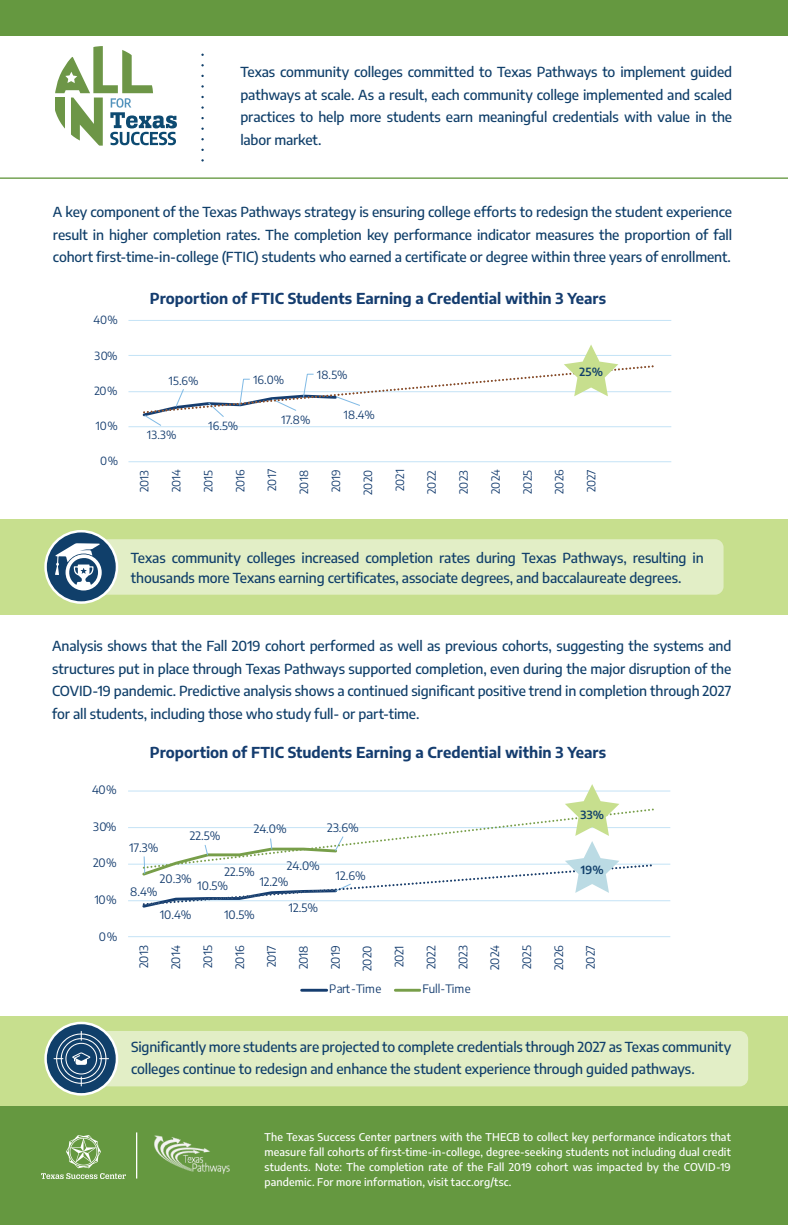
<style>
.page{position:relative;width:788px;height:1225px;background:#fff}
.page>*{position:absolute;margin:0;border:0;box-sizing:border-box;transform-origin:0 0}
.t1{font:700 15px "Encode Sans";color:#153d6f}
.t2{font:500 13.75px/22.5px "Encode Sans";letter-spacing:-.01em;color:#103f6a;text-align:justify}
.t3{font:11.5px "Encode Sans";letter-spacing:-.02em;color:#153d6f}
.t4{font:11.25px "Encode Sans";letter-spacing:-.02em;color:#153d6f}
.t5{font:600 11.25px "Encode Sans";color:#103f6a}
.t6{font:500 10.62px/15px "Encode Sans";letter-spacing:.01em;color:#fff;text-align:justify}
</style>
<div class="page">
<div style="left:0;top:519px;width:788px;height:95px;background:#c7df8e"></div>
<div style="left:0;top:1016px;width:788px;height:90px;background:#c7df8e"></div>
<svg style="left:39px;top:525px;width:84px;height:84px"></svg>
<div style="left:74px;top:539px;width:649px;height:55px;background:#e2eec6;border-radius:8px"></div>
<div style="left:74px;top:1031px;width:674px;height:55px;background:#e2eec6;border-radius:8px"></div>
<svg style="left:46px;top:531px;width:71px;height:71px;background:#29537a"></svg>
<div style="left:44px;top:530px;width:74px;height:74px;border:2px solid #fff;border-radius:50%"></div>
<svg style="left:46px;top:1023px;width:71px;height:71px"></svg>
<div style="left:44px;top:1021px;width:74px;height:74px;border:2px solid #fff;border-radius:50%"></div>
<svg style="left:55px;top:46px;width:122px;height:100px"></svg>
<div style="left:0;top:0;width:788px;height:36px;background:#659840"></div>
<hr style="left:128px;top:426px;width:543px;height:1px;background:#c4e3f6">
<hr style="left:128px;top:391px;width:543px;height:1px;background:#c4e3f6">
<hr style="left:128px;top:355px;width:543px;height:1px;background:#c4e3f6">
<hr style="left:128px;top:320px;width:543px;height:1px;background:#c4e3f6">
<hr style="left:128px;top:461px;width:543px;height:1px;background:#c4e3f6">
<hr style="left:0;top:177px;width:788px;height:2px;background:#659840">
<hr style="left:128px;top:900px;width:542px;height:1px;background:#c4e3f6">
<hr style="left:128px;top:863px;width:542px;height:1px;background:#c4e3f6">
<hr style="left:128px;top:827px;width:542px;height:1px;background:#c4e3f6">
<hr style="left:128px;top:790px;width:542px;height:1px;background:#c4e3f6">
<hr style="left:128px;top:936px;width:542px;height:1px;background:#c4e3f6">
<hr style="left:301px;top:988px;width:25px;height:3px;background:#153d6f">
<hr style="left:395px;top:988px;width:24px;height:3px;background:#779e49">
<svg style="left:55px;top:543px;width:47px;height:47px;background:#7b95ad"></svg>
<div style="left:0;top:1106px;width:788px;height:118px;background:#659840"></div>
<img style="left:41px;top:1135px;width:84px;height:43px">
<hr style="left:136px;top:1132px;width:1px;height:46px;background:#fff">
<img style="left:155px;top:1135px;width:75px;height:39px">
<svg style="left:141px;top:344px;width:512px;height:83px"></svg>
<svg style="left:140px;top:784px;width:513px;height:124px"></svg>
<svg style="left:54px;top:1031px;width:55px;height:55px;background:#3f6587"></svg>
<p class="t2" style="left:240px;top:60px;width:493px">Texas community colleges committed to Texas Pathways to implement guided pathways at scale. As a result, each community college implemented and scaled practices to help more students earn meaningful credentials with value in the labor market.</p>
<p class="t2" style="left:53px;top:200px;width:680px">A key component of the Texas Pathways strategy is ensuring college efforts to redesign the student experience result in higher completion rates. The completion key performance indicator measures the proportion of fall cohort first-time-in-college (FTIC) students who earned a certificate or degree within three years of enrollment.</p>
<p class="t4" style="left:93px;top:312px;width:26px">40%</p>
<p class="t4" style="left:94px;top:348px;width:25px">30%</p>
<p class="t4" style="left:95px;top:383px;width:24px">20%</p>
<p class="t4" style="left:96px;top:418px;width:23px">10%</p>
<p class="t4" style="left:100px;top:453px;width:19px">0%</p>
<p class="t1" style="left:150px;top:288px;width:458px">Proportion of FTIC Students Earning a Credential within 3 Years</p>
<p class="t4" style="left:169px;top:373px;width:31px">15.6%</p>
<p class="t4" style="left:147px;top:426px;width:31px">13.3%</p>
<p class="t4" style="left:208px;top:418px;width:31px">16.5%</p>
<p class="t4" style="left:317px;top:367px;width:32px">18.5%</p>
<p class="t4" style="left:344px;top:407px;width:32px">18.4%</p>
<p class="t4" style="left:253px;top:371px;width:32px">16.0%</p>
<p class="t4" style="left:281px;top:412px;width:30px">17.8%</p>
<p class="t5" style="left:579px;top:364px;width:25px">25%</p>
<p class="t4" style="left:137px;top:492px;width:24px;rotate:-90deg">2013</p>
<p class="t4" style="left:168px;top:492px;width:25px;rotate:-90deg">2014</p>
<p class="t4" style="left:200px;top:492px;width:24px;rotate:-90deg">2015</p>
<p class="t4" style="left:232px;top:492px;width:25px;rotate:-90deg">2016</p>
<p class="t4" style="left:264px;top:491px;width:24px;rotate:-90deg">2017</p>
<p class="t4" style="left:296px;top:493px;width:25px;rotate:-90deg">2018</p>
<p class="t4" style="left:328px;top:492px;width:25px;rotate:-90deg">2019</p>
<p class="t4" style="left:360px;top:495px;width:26px;rotate:-90deg">2020</p>
<p class="t4" style="left:392px;top:491px;width:23px;rotate:-90deg">2021</p>
<p class="t4" style="left:424px;top:493px;width:25px;rotate:-90deg">2022</p>
<p class="t4" style="left:456px;top:493px;width:25px;rotate:-90deg">2023</p>
<p class="t4" style="left:488px;top:493px;width:26px;rotate:-90deg">2024</p>
<p class="t4" style="left:519px;top:493px;width:25px;rotate:-90deg">2025</p>
<p class="t4" style="left:551px;top:493px;width:25px;rotate:-90deg">2026</p>
<p class="t4" style="left:583px;top:492px;width:24px;rotate:-90deg">2027</p>
<p class="t2" style="left:131px;top:547px;width:574px;line-height:20px">Texas community colleges increased completion rates during Texas Pathways, resulting in thousands more Texans earning certificates, associate degrees, and baccalaureate degrees.</p>
<p class="t2" style="left:52px;top:634px;width:680px">Analysis shows that the Fall 2019 cohort performed as well as previous cohorts, suggesting the systems and structures put in place through Texas Pathways supported completion, even during the major disruption of the COVID-19 pandemic. Predictive analysis shows a continued significant positive trend in completion through 2027 for all students, including those who study full- or part-time.</p>
<p class="t3" style="left:92px;top:782px;width:26px">40%</p>
<p class="t3" style="left:93px;top:818px;width:25px">30%</p>
<p class="t3" style="left:93px;top:855px;width:25px">20%</p>
<p class="t3" style="left:95px;top:891px;width:24px">10%</p>
<p class="t3" style="left:99px;top:928px;width:20px">0%</p>
<p class="t1" style="left:150px;top:742px;width:458px">Proportion of FTIC Students Earning a Credential within 3 Years</p>
<p class="t3" style="left:129px;top:839px;width:30px">17.3%</p>
<p class="t3" style="left:190px;top:828px;width:32px">22.5%</p>
<p class="t3" style="left:254px;top:821px;width:35px">24.0%</p>
<p class="t3" style="left:287px;top:857px;width:35px">24.0%</p>
<p class="t3" style="left:224px;top:863px;width:32px">22.5%</p>
<p class="t3" style="left:160px;top:871px;width:34px">20.3%</p>
<p class="t3" style="left:260px;top:873px;width:30px">12.2%</p>
<p class="t3" style="left:197px;top:877px;width:32px">10.5%</p>
<p class="t3" style="left:224px;top:907px;width:32px">10.5%</p>
<p class="t3" style="left:130px;top:884px;width:29px">8.4%</p>
<p class="t3" style="left:289px;top:899px;width:31px">12.5%</p>
<p class="t3" style="left:160px;top:907px;width:33px">10.4%</p>
<p class="t3" style="left:327px;top:820px;width:33px">23.6%</p>
<p class="t3" style="left:336px;top:867px;width:31px">12.6%</p>
<p class="t5" style="left:580px;top:806px;width:25px">33%</p>
<p class="t5" style="left:580px;top:862px;width:24px">19%</p>
<p class="t3" style="left:136px;top:968px;width:24px;rotate:-90deg">2013</p>
<p class="t3" style="left:168px;top:968px;width:25px;rotate:-90deg">2014</p>
<p class="t3" style="left:200px;top:968px;width:24px;rotate:-90deg">2015</p>
<p class="t3" style="left:232px;top:968px;width:25px;rotate:-90deg">2016</p>
<p class="t3" style="left:264px;top:967px;width:24px;rotate:-90deg">2017</p>
<p class="t3" style="left:295px;top:969px;width:25px;rotate:-90deg">2018</p>
<p class="t3" style="left:327px;top:968px;width:25px;rotate:-90deg">2019</p>
<p class="t3" style="left:359px;top:970px;width:27px;rotate:-90deg">2020</p>
<p class="t3" style="left:391px;top:967px;width:24px;rotate:-90deg">2021</p>
<p class="t3" style="left:423px;top:969px;width:25px;rotate:-90deg">2022</p>
<p class="t3" style="left:455px;top:969px;width:25px;rotate:-90deg">2023</p>
<p class="t3" style="left:487px;top:970px;width:26px;rotate:-90deg">2024</p>
<p class="t3" style="left:519px;top:969px;width:25px;rotate:-90deg">2025</p>
<p class="t3" style="left:551px;top:970px;width:26px;rotate:-90deg">2026</p>
<p class="t3" style="left:582px;top:968px;width:25px;rotate:-90deg">2027</p>
<p class="t3" style="left:329px;top:981px;width:54px">Part-Time</p>
<p class="t3" style="left:422px;top:981px;width:50px">Full-Time</p>
<p class="t2" style="left:131px;top:1034px;width:601px">Significantly more students are projected to complete credentials through 2027 as Texas community colleges continue to redesign and enhance the student experience through guided pathways.</p>
<p class="t6" style="left:264px;top:1129px;width:468px">The Texas Success Center partners with the THECB to collect key performance indicators that measure fall cohorts of first-time-in-college, degree-seeking students not including dual credit students. Note: The completion rate of the Fall 2019 cohort was impacted by the COVID-19 pandemic. For more information, visit tacc.org/tsc.</p>
</div>
